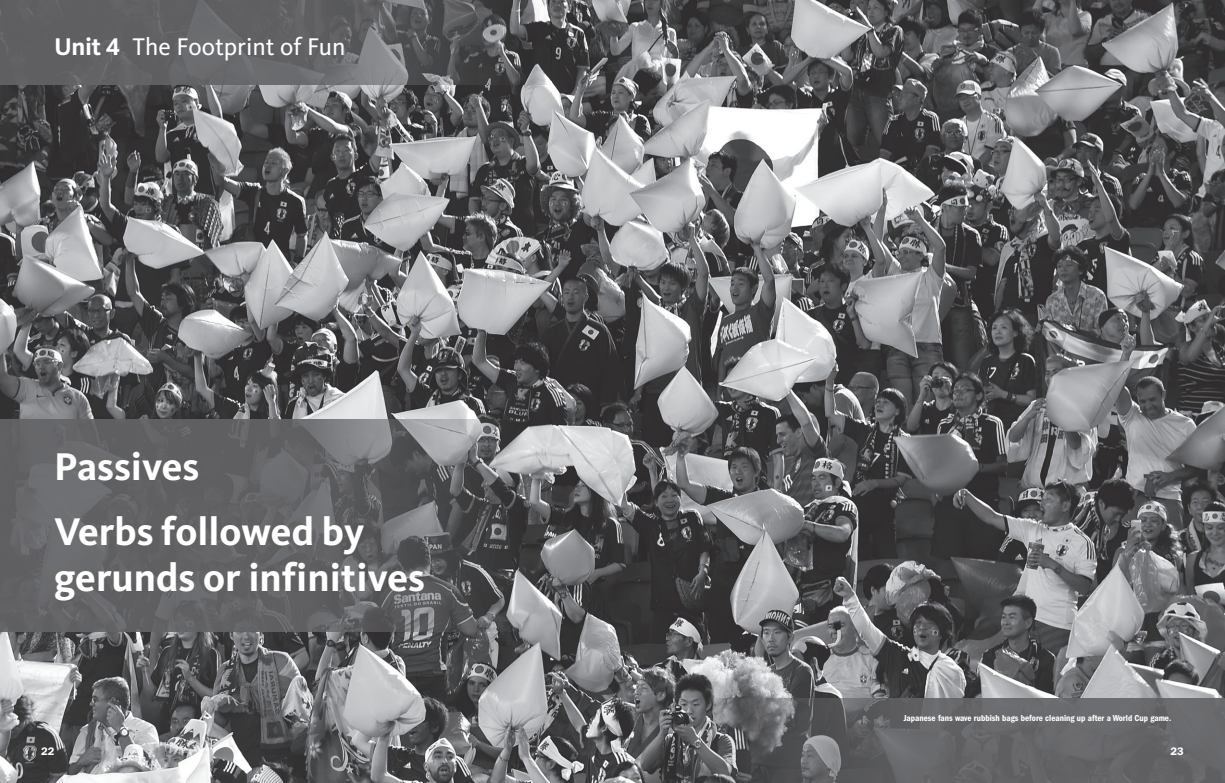
<style>
.page{position:relative;width:1225px;height:783px;background:#fff}
.page>*{position:absolute;margin:0;border:0;box-sizing:border-box;transform-origin:0 0}
.t1{font:700 40px/65.1px "Kievit OT";color:#fff}
.t2{font:25px "Kievit OT";color:#fff}
.t3{font:600 11px "ITC Franklin Gothic Std";color:#fff}
.t4{font:9px "ITC Franklin Gothic Std Dm Cd";color:#fff}
.s1{font-weight:700}
</style>
<div class="page">
<img style="left:0;top:0;width:1225px;height:782px">
<img style="left:0;top:0;width:551px;height:84px">
<img style="left:0;top:419px;width:551px;height:212px">
<img style="left:674px;top:698px;width:551px;height:84px">
<h2 class="t2" style="left:54px;top:32px;width:293px"><span class="s1">Unit 4</span> The Footprint of Fun</h2>
<h1 class="t1" style="left:54px;top:434px;width:312px">Passives<br>Verbs followed by</h1>
<h1 class="t1" style="left:54px;top:545px;width:372px">gerunds or infinitives</h1>
<p class="t3" style="left:41px;top:744px;width:15px">22</p>
<p class="t4" style="left:904px;top:712px;width:269px">Japanese fans wave rubbish bags before cleaning up after a World Cup game.</p>
<p class="t3" style="left:1170px;top:744px;width:15px">23</p>
</div>
